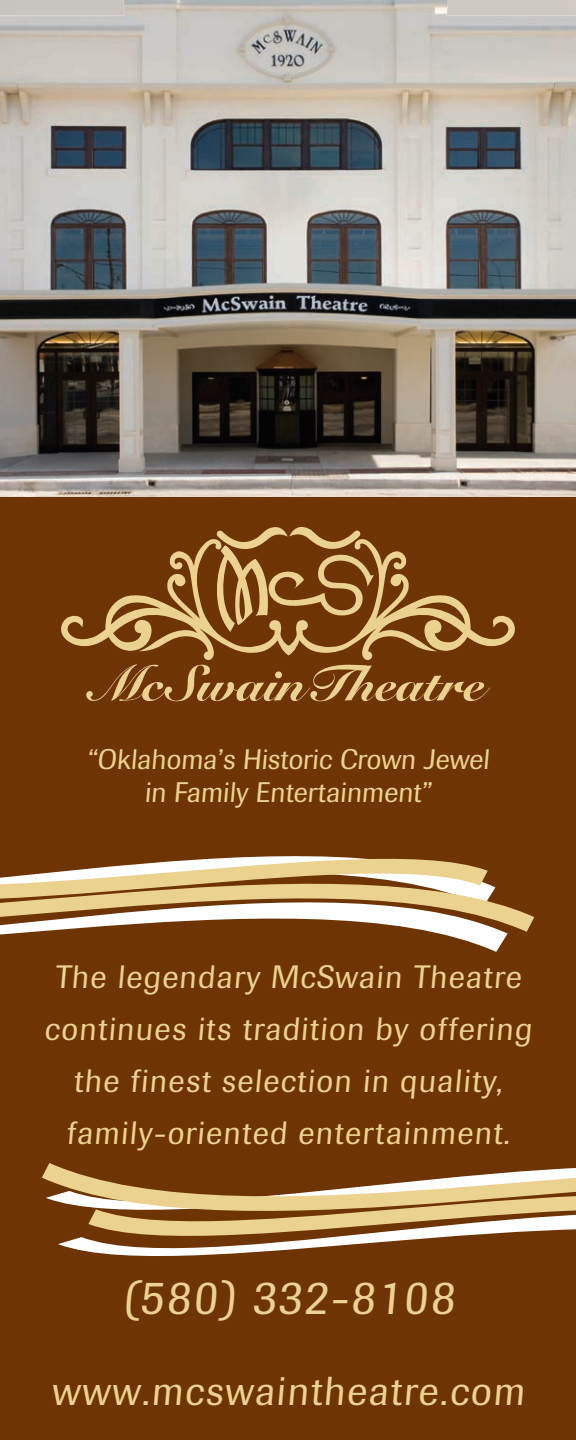
<style>
.page{position:relative;width:576px;height:1440px;background:#6e3403}
.page>*{position:absolute;margin:0;border:0;box-sizing:border-box;transform-origin:0 0}
.t1{font:48px "Imago";color:#ecd290}
.t2{font:40px "Imago";color:#ecd290}
.t3{font:32px/52px "Imago";letter-spacing:.04em;color:#ecd290;text-align:center}
.t4{font:28px "Imago";color:#ecd290}
</style>
<div class="page">
<svg style="left:216px;top:527px;width:145px;height:11px"></svg>
<svg style="left:61px;top:538px;width:454px;height:122px"></svg>
<svg style="left:86px;top:664px;width:404px;height:37px"></svg>
<svg style="left:508px;top:907px;width:26px;height:25px"></svg>
<svg style="left:0;top:856px;width:508px;height:96px"></svg>
<svg style="left:42px;top:1163px;width:16px;height:39px"></svg>
<svg style="left:58px;top:1166px;width:518px;height:90px"></svg>
<img style="left:0;top:0;width:576px;height:497px">
<p class="t4" style="left:87px;top:743px;width:407px">“Oklahoma’s Historic Crown Jewel</p>
<p class="t4" style="left:144px;top:776px;width:291px">in Family Entertainment”</p>
<p class="t3" style="left:44px;top:951px;width:492px">The legendary McSwain Theatre continues its tradition by offering the finest selection in quality, family-oriented entertainment.</p>
<p class="t1" style="left:122px;top:1269px;width:339px">(580) 332-8108</p>
<p class="t2" style="left:52px;top:1368px;width:478px">www.mcswaintheatre.com</p>
</div>
